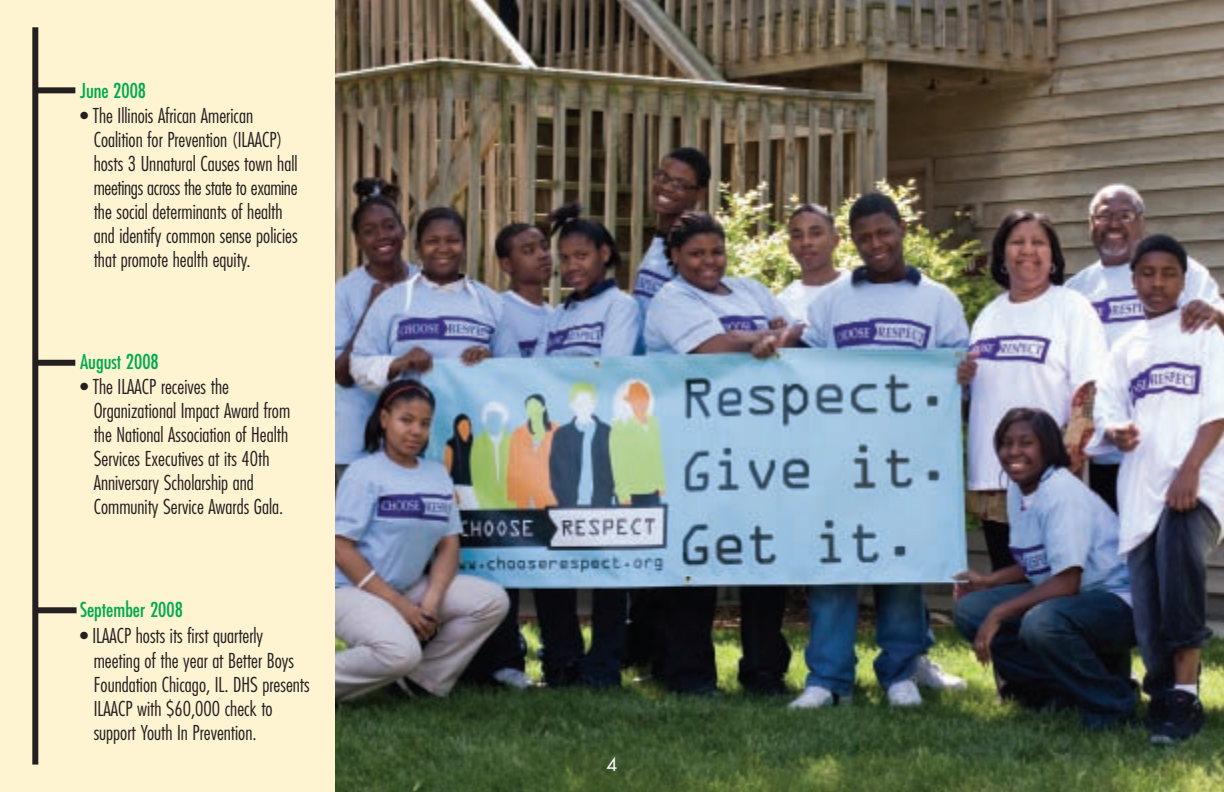
<style>
.page{position:relative;width:1224px;height:792px;background:#fff}
.page>*{position:absolute;margin:0;border:0;box-sizing:border-box;transform-origin:0 0}
.t1{font:300 condensed 20px/24px "Futura";color:#231f20}
.t2{font:condensed 20px "Futura";color:#00aa4e}
.t3{font:18px "Futura";color:#fff}
.s1{font-weight:400}
</style>
<div class="page">
<img style="left:335px;top:0;width:889px;height:792px">
<div style="left:0;top:0;width:335px;height:792px;background:#fef4d2"></div>
<div style="left:32px;top:27px;width:6px;height:738px;background:#231f20"></div>
<div style="left:35px;top:87px;width:40px;height:6px;background:#231f20"></div>
<div style="left:35px;top:360px;width:40px;height:6px;background:#231f20"></div>
<div style="left:37px;top:607px;width:40px;height:6px;background:#231f20"></div>
<p class="t2" style="left:80px;top:81px;width:68px">June 2008</p>
<p class="t1" style="left:94px;top:105px;width:205px;text-indent:-14px">• The Illinois African American Coalition for Prevention (ILAACP) hosts 3 Unnatural Causes town hall meetings across the state to examine the social determinants of health and identify common sense policies that promote health equity.</p>
<p class="t2" style="left:80px;top:353px;width:80px">August 2008</p>
<p class="t1" style="left:94px;top:376px;width:198px;text-indent:-14px">• The ILAACP receives the<br>Organizational Impact Award from the National Association of Health<br>Services Executives at its 40th<br>Anniversary Scholarship and<br>Community Service Awards Gala.</p>
<p class="t2" style="left:80px;top:600px;width:104px">September 2008</p>
<p class="t1" style="left:94px;top:624px;width:218px;text-indent:-14px"><span class="s1">•</span> ILAACP hosts its first quarterly meeting of the year at Better Boys<br>Foundation Chicago, IL. DHS presents<br>ILAACP with $60,000 check to support Youth In Prevention.</p>
<p class="t3" style="left:606px;top:756px;width:13px">4</p>
</div>
